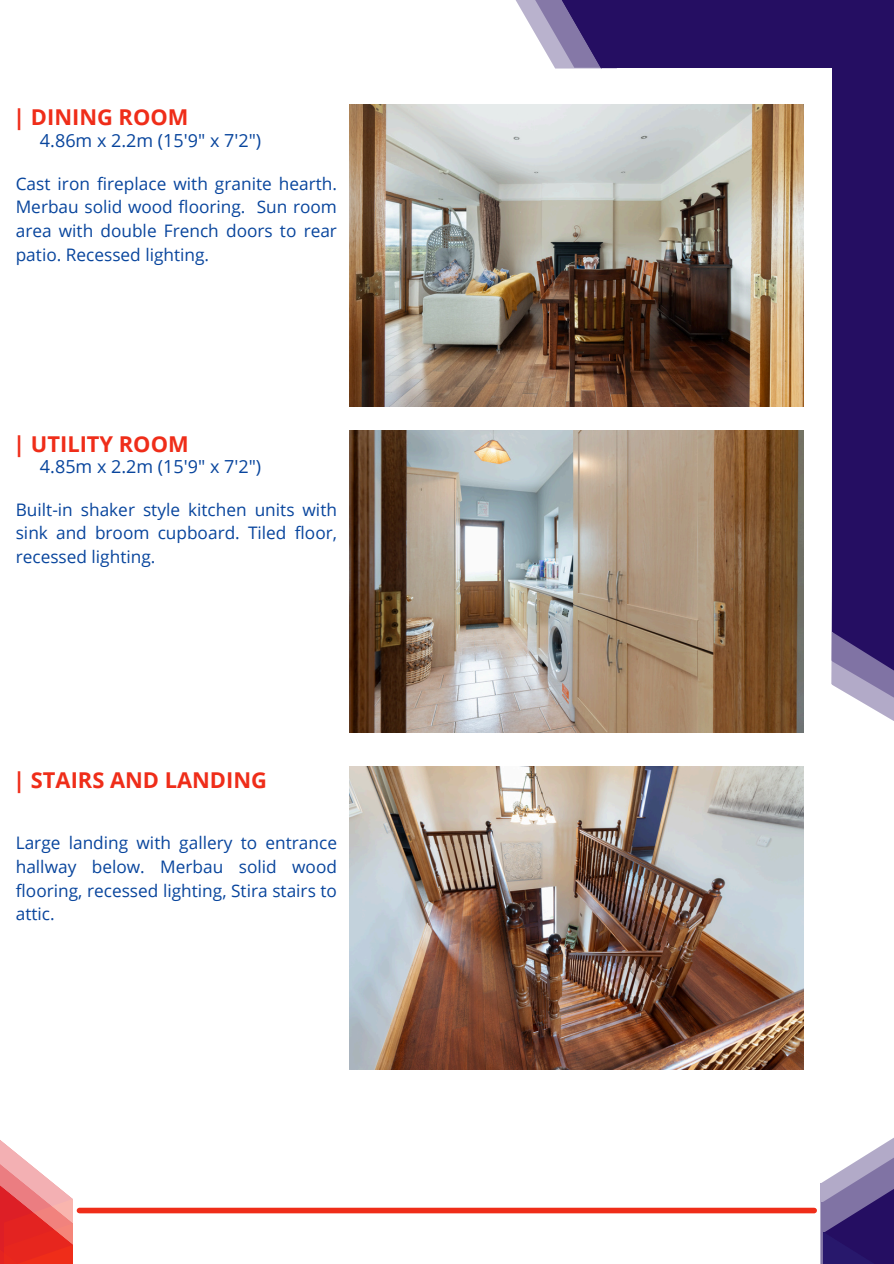
<style>
.page{position:relative;width:894px;height:1264px;background:#fff}
.page>*{position:absolute;margin:0;border:0;box-sizing:border-box;transform-origin:0 0}
.t1{font:700 21.9px "Open Sans";color:#ef2d19}
.t2{font:18px "Open Sans";color:#08459d}
.t3{font:17.25px/23.7px "Open Sans";color:#08459d;text-align:justify}
</style>
<div class="page">
<svg style="left:515px;top:0;width:13px;height:21px"></svg>
<svg style="left:528px;top:0;width:27px;height:68px;fill:#b9b2cd"></svg>
<div style="left:602px;top:0;width:291px;height:68px;background:#250e62"></div>
<svg style="left:831px;top:585px;width:62px;height:136px"></svg>
<div style="left:832px;top:0;width:61px;height:631px;background:#250e62"></div>
<svg style="left:832px;top:631px;width:61px;height:60px;background:#6c5d95"></svg>
<svg style="left:555px;top:0;width:62px;height:69px"></svg>
<div style="left:821px;top:1202px;width:71px;height:61px;background:#28186c"></div>
<svg style="left:820px;top:1138px;width:73px;height:116px"></svg>
<svg style="left:0;top:1140px;width:73px;height:123px"></svg>
<div style="left:79px;top:1207px;width:735px;height:6px;background:#ef2d19"></div>
<img style="left:349px;top:104px;width:454px;height:302px">
<img style="left:349px;top:430px;width:454px;height:302px">
<img style="left:349px;top:766px;width:454px;height:303px">
<h1 class="t1" style="left:13px;top:102px;width:177px">| DINING ROOM</h1>
<p class="t2" style="left:40px;top:128px;width:223px">4.86m x 2.2m (15'9" x 7'2")</p>
<p class="t3" style="left:16px;top:171px;width:323px">Cast iron fireplace with granite hearth.<br>Merbau solid wood flooring. Sun room area with double French doors to rear patio. Recessed lighting.</p>
<h1 class="t1" style="left:13px;top:428px;width:177px">| UTILITY ROOM</h1>
<p class="t2" style="left:40px;top:454px;width:223px">4.85m x 2.2m (15'9" x 7'2")</p>
<p class="t3" style="left:16px;top:497px;width:323px">Built-in shaker style kitchen units with sink and broom cupboard. Tiled floor, recessed lighting.</p>
<p class="t1" style="left:13px;top:764px;width:255px">| STAIRS AND LANDING</p>
<p class="t3" style="left:16px;top:830px;width:323px">Large landing with gallery to entrance hallway below. Merbau solid wood flooring, recessed lighting, Stira stairs to attic.</p>
</div>
